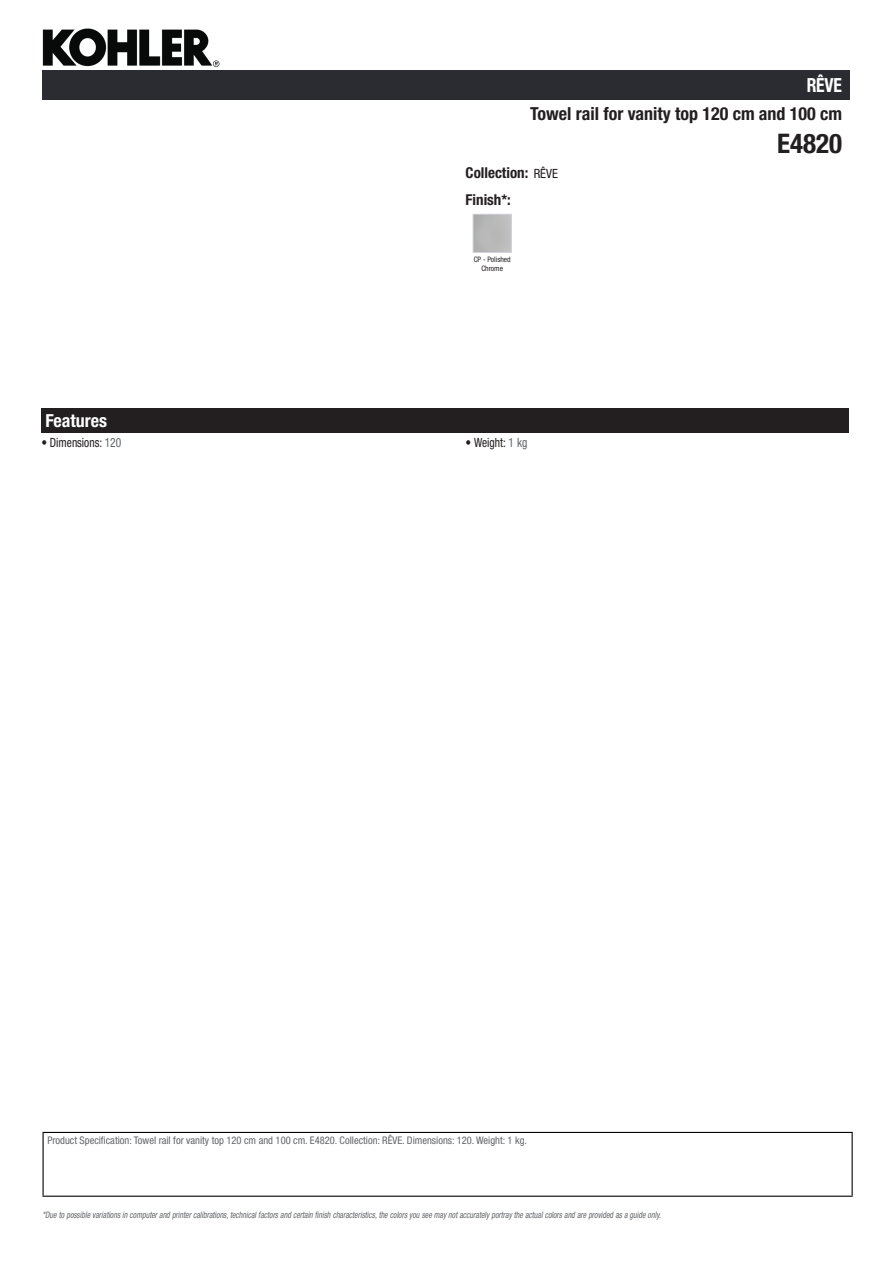
<style>
.page{position:relative;width:893px;height:1263px;background:#fff}
.page>*{position:absolute;margin:0;border:0;box-sizing:border-box;transform-origin:0 0}
.t1{font:700 condensed 27px "Helvetica Neue LT Std";color:#231f20}
.t2{font:700 condensed 19.5px "Helvetica Neue LT Std";color:#fff;scale:.9 1}
.t3{font:700 condensed 18px "Helvetica Neue LT Std";color:#231f20}
.t4{font:700 condensed 18px "Helvetica Neue LT Std";color:#fff}
.t5{font:700 condensed 15px/27.8px "Helvetica Neue LT Std";color:#231f20}
.t6{font:condensed 12.75px "Helvetica Neue LT Std";color:#231f20;scale:.9 1}
.t7{font:condensed 10.5px "Helvetica Neue LT Std";color:#626568}
.t8{font:italic condensed 9px "Helvetica Neue LT Std";color:#626568;scale:.87 1}
.t9{font:condensed 7.5px/9px "Helvetica Neue LT Std";color:#231f20;text-align:center}
.s1{font-weight:400;font-size:12.75px}
.s2{color:#626568}
</style>
<div class="page">
<img style="left:42px;top:28px;width:188px;height:53px">
<div style="left:473px;top:214px;width:39px;height:39px;border:1px solid #d3d4da"></div>
<div style="left:41px;top:408px;width:808px;height:25px;background:#231f20"></div>
<div style="left:43px;top:71px;width:807px;height:29px;background:#2a2c32"></div>
<hr style="left:43px;top:1132px;width:810px;height:1px;background:#040503">
<hr style="left:43px;top:1133px;width:1px;height:62px;background:#040503">
<hr style="left:852px;top:1133px;width:1px;height:62px;background:#040503">
<hr style="left:43px;top:1195px;width:810px;height:2px;background:#040503">
<h2 class="t2" style="left:807px;top:74px;width:41px">RÊVE</h2>
<h3 class="t3" style="left:530px;top:103px;width:313px">Towel rail for vanity top 120 cm and 100 cm</h3>
<h3 class="t5" style="left:466px;top:158px;width:94px">Collection: <span class="s1">RÊVE<br></span>Finish*:</h3>
<p class="t9" style="left:474px;top:255px;width:38px">CP - Polished<br>Chrome</p>
<h3 class="t4" style="left:46px;top:410px;width:63px">Features</h3>
<h3 class="t6" style="left:41px;top:435px;width:90px">• Dimensions: <span class="s2">120</span></h3>
<h3 class="t6" style="left:466px;top:435px;width:70px">• Weight: <span class="s2">1 kg</span></h3>
<h1 class="t1" style="left:777px;top:127px;width:66px">E4820</h1>
<p class="t7" style="left:47px;top:1134px;width:481px">Product Specification: Towel rail for vanity top 120 cm and 100 cm. E4820. Collection: RÊVE. Dimensions: 120. Weight: 1 kg.</p>
<p class="t8" style="left:43px;top:1210px;width:714px">*Due to possible variationsin computerand printercalibrations,technicalfactorsand certain finish characteristics,the colorsyou see maynotaccuratelyportraythe actualcolorsand are provided asa guide only.</p>
</div>
